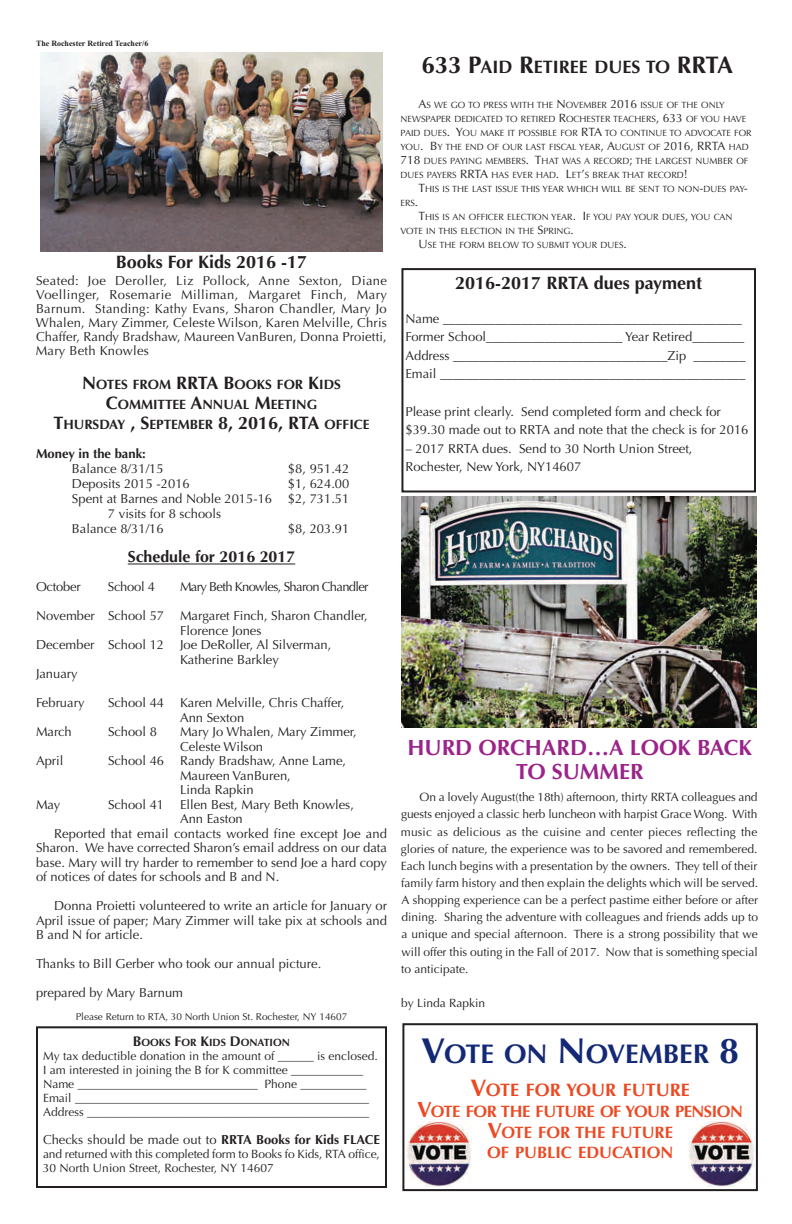
<style>
.page{position:relative;width:792px;height:1224px;background:#fff}
.page>*{position:absolute;margin:0;border:0;box-sizing:border-box;transform-origin:0 0}
.t1{font:700 27px "Optima";color:#142975}
.t2{font:700 22px/24px "Optima";color:#9b248a;text-align:center}
.t3{font:700 18px "Optima";color:#231f20}
.t4{font:700 18px "Optima";color:#ec4922}
.t5{font:700 16.5px/20.8px "Optima";letter-spacing:-.025em;color:#ec4922;text-align:center}
.t6{font:700 16px "Optima";color:#231f20}
.t7{font:700 13.5px/20px "Optima";color:#231f20;text-align:center}
.t8{font:13px/14.5px "Optima";color:#231f20}
.t9{font:13px "Optima";letter-spacing:-.05em;color:#231f20}
.t10{font:700 13px "Optima";color:#231f20}
.t11{font:13px "Optima";letter-spacing:-.02em;color:#231f20}
.t12{font:12px/17.1px "Optima";color:#231f20}
.t13{font:700 10.5px "Optima";color:#231f20}
.t14{font:10px "Optima";color:#231f20}
.t15{font:9px/14px "Optima";color:#231f20}
.t16{font:700 8px "Times New Roman";color:#231f20}
.s1{font-size:18px}
.s2{font-size:14px}
.s3{font-weight:700}
.s4{font-size:24px}
.s5{font-size:12px}
.s6{font-size:36px}
.s7{font-size:22px}
</style>
<div class="page">
<img style="left:406px;top:1121px;width:66px;height:65px">
<img style="left:689px;top:1121px;width:65px;height:65px">
<hr style="left:128px;top:564px;width:167px;height:1px;background:#231f20">
<div style="left:36px;top:1026px;width:351px;height:162px;border:2px solid #231f20"></div>
<div style="left:401px;top:268px;width:355px;height:225px;border:2px solid #231f20"></div>
<img style="left:41px;top:52px;width:341px;height:199px">
<img style="left:401px;top:496px;width:356px;height:232px">
<div style="left:402px;top:1023px;width:356px;height:168px;border:2px solid #231f20"></div>
<p class="t16" style="left:36px;top:38px;width:114px">The Rochester Retired Teacher/6</p>
<h3 class="t3" style="left:116px;top:251px;width:193px">Books For Kids 2016 -17</h3>
<p class="t8" style="left:36px;top:274px;width:353px;line-height:14px;text-align:justify">Seated: Joe Deroller, Liz Pollock, Anne Sexton, Diane Voellinger, Rosemarie Milliman, Margaret Finch, Mary Barnum. Standing: Kathy Evans, Sharon Chandler, Mary Jo Whalen, Mary Zimmer, Celeste Wilson, Karen Melville, Chris Chaffer, Randy Bradshaw, Maureen VanBuren, Donna Proietti, Mary Beth Knowles</p>
<p class="t7" style="left:53px;top:374px;width:318px"><span class="s1">N</span>OTES FROM <span class="s1">RRTA B</span>OOKS FOR <span class="s1">K</span>IDS<br><span class="s1">C</span>OMMITTEE <span class="s1">A</span>NNUAL <span class="s1">M</span>EETING<br><span class="s1">T</span>HURSDAY <span class="s1">, S</span>EPTEMBER <span class="s1">8, 2016, RTA</span> OFFICE</p>
<p class="t10" style="left:36px;top:446px;width:111px">Money in the bank:</p>
<p class="t8" style="left:72px;top:461px;width:93px">Balance 8/31/15</p>
<p class="t8" style="left:288px;top:461px;width:63px">$8, 951.42</p>
<p class="t8" style="left:72px;top:476px;width:119px">Deposits 2015 -2016</p>
<p class="t8" style="left:288px;top:476px;width:63px">$1, 624.00</p>
<p class="t8" style="left:72px;top:491px;width:279px">Spent at Barnes and Noble 2015-16 $2, 731.51</p>
<p class="t8" style="left:108px;top:506px;width:115px">7 visits for 8 schools</p>
<p class="t8" style="left:72px;top:521px;width:93px">Balance 8/31/16</p>
<p class="t8" style="left:288px;top:521px;width:63px">$8, 203.91</p>
<p class="t6" style="left:128px;top:548px;width:169px">Schedule for 2016 2017</p>
<p class="t11" style="left:36px;top:579px;width:46px">October</p>
<p class="t8" style="left:108px;top:580px;width:49px">School 4</p>
<p class="t9" style="left:180px;top:579px;width:190px">Mary Beth Knowles, Sharon Chandler</p>
<p class="t8" style="left:36px;top:609px;width:333px">November School 57 Margaret Finch, Sharon Chandler,</p>
<p class="t8" style="left:180px;top:623px;width:83px">Florence Jones</p>
<p class="t8" style="left:36px;top:638px;width:297px">December School 12 Joe DeRoller, Al Silverman,</p>
<p class="t8" style="left:180px;top:652px;width:100px">Katherine Barkley</p>
<p class="t8" style="left:36px;top:667px;width:43px">January</p>
<p class="t8" style="left:36px;top:696px;width:50px">February</p>
<p class="t8" style="left:180px;top:696px;width:166px;text-indent:-72px">School 44 Karen Melville, Chris Chaffer,<br>Ann Sexton</p>
<p class="t8" style="left:36px;top:725px;width:37px">March</p>
<p class="t8" style="left:108px;top:725px;width:50px">School 8</p>
<p class="t8" style="left:180px;top:725px;width:178px">Mary Jo Whalen, Mary Zimmer,<br>Celeste Wilson</p>
<p class="t8" style="left:36px;top:754px;width:29px">April</p>
<p class="t8" style="left:180px;top:754px;width:168px;text-indent:-72px">School 46 Randy Bradshaw, Anne Lame,<br>Maureen VanBuren,<br>Linda Rapkin</p>
<p class="t8" style="left:36px;top:797px;width:26px">May</p>
<p class="t8" style="left:108px;top:797px;width:247px">School 41 Ellen Best, Mary Beth Knowles,</p>
<p class="t8" style="left:180px;top:812px;width:64px">Ann Easton</p>
<p class="t8" style="left:54px;top:826px;width:335px">Reported that email contacts worked fine except Joe and</p>
<p class="t8" style="left:36px;top:841px;width:353px">Sharon. We have corrected Sharon’s email address on our data</p>
<p class="t8" style="left:36px;top:855px;width:352px">base. Mary will try harder to remember to send Joe a hard copy</p>
<p class="t8" style="left:36px;top:870px;width:245px">of notices of dates for schools and B and N.</p>
<p class="t8" style="left:36px;top:899px;width:352px;text-align:justify;text-indent:18px">Donna Proietti volunteered to write an article for January or April issue of paper; Mary Zimmer will take pix at schools and B and N for article.</p>
<p class="t8" style="left:36px;top:957px;width:287px">Thanks to Bill Gerber who took our annual picture.</p>
<p class="t8" style="left:36px;top:986px;width:149px">prepared by Mary Barnum</p>
<p class="t13" style="left:133px;top:1037px;width:159px"><span class="s2">B</span>OOKS <span class="s2">F</span>OR <span class="s2">K</span>IDS <span class="s2">D</span>ONATION</p>
<p class="t12" style="left:43px;top:1049px;width:336px;line-height:14px">My tax deductible donation in the amount of ______ is enclosed.<br>I am interested in joining the B for K committee ____________ Name ______________________________ Phone ___________ Email _________________________________________________ Address _______________________________________________</p>
<p class="t8" style="left:43px;top:1133px;width:339px">Checks should be made out to <span class="s3">RRTA Books for Kids FLACE</span></p>
<p class="t12" style="left:43px;top:1147px;width:338px;line-height:14px">and returned with this completed form to Books fo Kids, RTA office,<br>30 North Union Street, Rochester, NY 14607</p>
<p class="t14" style="left:76px;top:1011px;width:273px">Please Return to RTA, 30 North Union St. Rochester, NY 14607</p>
<h3 class="t3" style="left:421px;top:57px;width:313px"><span class="s4">633 P</span>AID <span class="s4">R</span>ETIREE DUES TO <span class="s4">RRTA</span></h3>
<p class="t15" style="left:400px;top:98px;width:353px;text-indent:18px"><span class="s5">A</span>S WE GO TO PRESS WITH THE <span class="s5">N</span>OVEMBER <span class="s5">2016</span> ISSUE OF THE ONLY NEWSPAPER DEDICATED TO RETIRED <span class="s5">R</span>OCHESTER TEACHERS<span class="s5">, 633</span> OF YOU HAVE PAID DUES<span class="s5">. Y</span>OU MAKE IT POSSIBLE FOR <span class="s5">RTA</span> TO CONTINUE TO ADVOCATE FOR YOU<span class="s5">. B</span>Y THE END OF OUR LAST FISCAL YEAR<span class="s5">, A</span>UGUST OF <span class="s5">2016, RRTA</span> HAD <span class="s5">718</span> DUES PAYING MEMBERS<span class="s5">. T</span>HAT WAS A RECORD<span class="s5">;</span> THE LARGEST NUMBER OF DUES PAYERS <span class="s5">RRTA</span> HAS EVER HAD<span class="s5">. L</span>ET<span class="s5">’</span>S BREAK THAT RECORD<span class="s5">!</span></p>
<p class="t15" style="left:419px;top:182px;width:331px"><span class="s5">T</span>HIS IS THE LAST ISSUE THIS YEAR WHICH WILL BE SENT TO NON<span class="s5">-</span>DUES PAY<span class="s5">-</span></p>
<p class="t15" style="left:400px;top:196px;width:19px">ERS<span class="s5">.</span></p>
<p class="t15" style="left:419px;top:210px;width:315px"><span class="s5">T</span>HIS IS AN OFFICER ELECTION YEAR<span class="s5">. I</span>F YOU PAY YOUR DUES<span class="s5">,</span> YOU CAN</p>
<p class="t15" style="left:401px;top:224px;width:175px">VOTE IN THIS ELECTION IN THE <span class="s5">S</span>PRING<span class="s5">.</span></p>
<p class="t15" style="left:419px;top:238px;width:210px"><span class="s5">U</span>SE THE FORM BELOW TO SUBMIT YOUR DUES<span class="s5">.</span></p>
<h3 class="t3" style="left:455px;top:272px;width:248px">2016-2017 RRTA dues payment</h3>
<p class="t8" style="left:405px;top:309px;width:342px;line-height:18.6px">Name ______________________________________________ Former School_____________________ Year Retired________ Address _________________________________Zip ________ Email _______________________________________________</p>
<p class="t8" style="left:405px;top:402px;width:345px;line-height:18.6px">Please print clearly. Send completed form and check for $39.30 made out to RRTA and note that the check is for 2016</p>
<p class="t8" style="left:405px;top:439px;width:289px;line-height:18.6px">– 2017 RRTA dues. Send to 30 North Union Street,<br>Rochester, New York, NY14607</p>
<h2 class="t2" style="left:407px;top:736px;width:346px">HURD ORCHARD…A LOOK BACK<br>TO SUMMER</h2>
<p class="t12" style="left:401px;top:789px;width:359px;text-align:justify;text-indent:19px">On a lovely August(the 18th) afternoon, thirty RRTA colleagues and guests enjoyed a classic herb luncheon with harpist Grace Wong. With music as delicious as the cuisine and center pieces reflecting the glories of nature, the experience was to be savored and remembered.<br>Each lunch begins with a presentation by the owners. They tell of their family farm history and then explain the delights which will be served.<br>A shopping experience can be a perfect pastime either before or after dining. Sharing the adventure with colleagues and friends adds up to a unique and special afternoon. There is a strong possibility that we will offer this outing in the Fall of 2017. Now that is something special to anticipate.</p>
<p class="t12" style="left:401px;top:994px;width:85px">by Linda Rapkin</p>
<h1 class="t1" style="left:421px;top:1039px;width:320px"><span class="s6">V</span>OTE ON <span class="s6">N</span>OVEMBER <span class="s6">8</span></h1>
<h3 class="t4" style="left:471px;top:1079px;width:221px"><span class="s4">V</span>OTE FOR YOUR FUTURE</h3>
<p class="t5" style="left:417px;top:1101px;width:327px"><span class="s7">V</span>OTE FOR THE FUTURE OF YOUR PENSION<br><span class="s7">V</span>OTE FOR THE FUTURE<br>OF PUBLIC EDUCATION</p>
</div>
